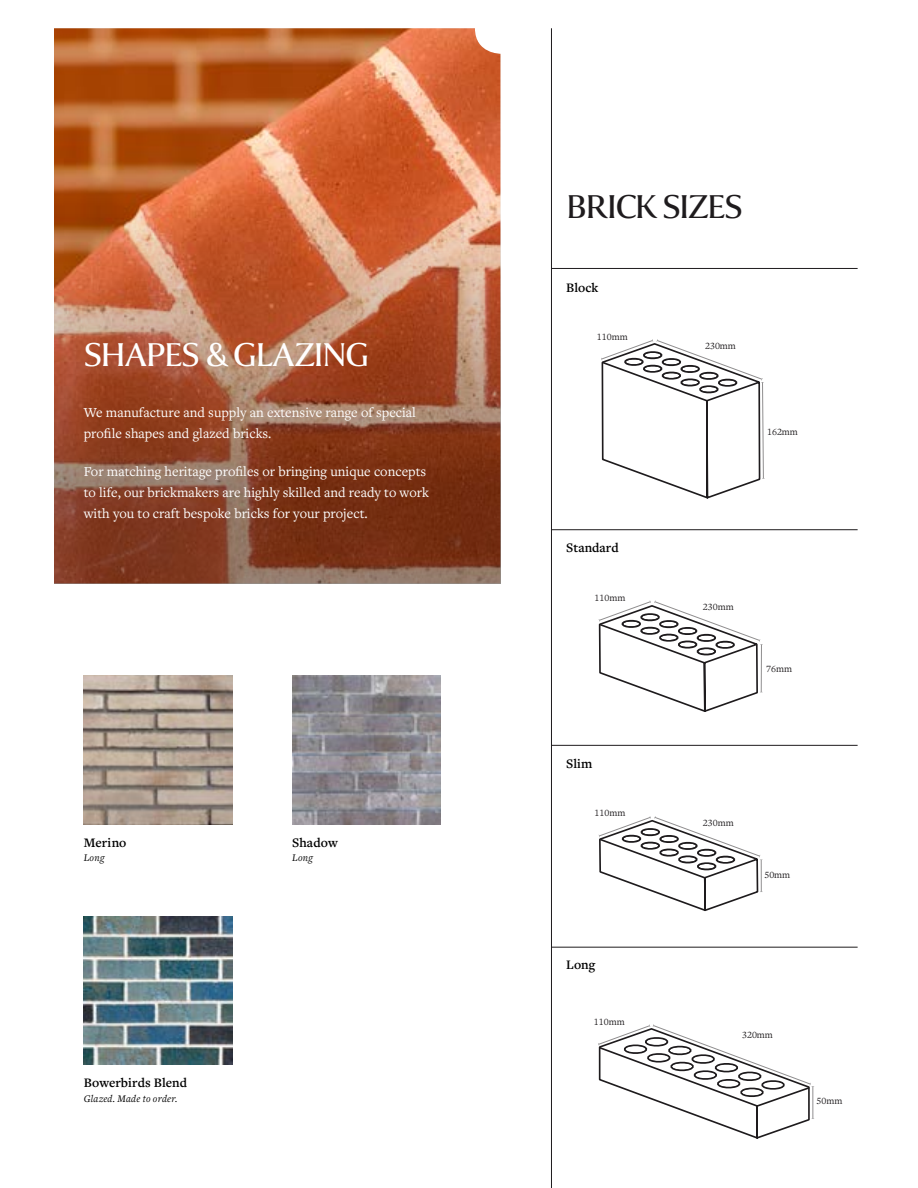
<style>
.page{position:relative;width:918px;height:1188px;background:#fff}
.page>*{position:absolute;margin:0;border:0;box-sizing:border-box;transform-origin:0 0}
.t1{font:36px "Collier";letter-spacing:-.04em;color:#fff}
.t2{font:36px "Collier";letter-spacing:-.04em;color:#1e1b1d}
.t3{font:14.25px/21px "Freight Text Pro";color:#fff}
.t4{font:600 13.5px "Freight Text Pro";color:#000}
.t5{font:italic 10.5px "Freight Text Pro";letter-spacing:.025em;color:#000}
.t6{font:9.9px "Freight Text Pro";color:#1e1b1d}
</style>
<div class="page">
<img style="left:54px;top:28px;width:446px;height:101px">
<hr style="left:551px;top:28px;width:1px;height:1160px;background:#1e1b1d">
<img style="left:84px;top:676px;width:148px;height:148px">
<img style="left:292px;top:676px;width:149px;height:148px">
<img style="left:84px;top:916px;width:149px;height:149px">
<hr style="left:551px;top:268px;width:307px;height:1px;background:#1e1b1d">
<hr style="left:551px;top:529px;width:307px;height:1px;background:#1e1b1d">
<hr style="left:551px;top:745px;width:307px;height:1px;background:#1e1b1d">
<hr style="left:551px;top:947px;width:307px;height:1px;background:#1e1b1d">
<svg style="left:601px;top:339px;width:164px;height:160px"></svg>
<svg style="left:598px;top:600px;width:165px;height:112px"></svg>
<svg style="left:598px;top:816px;width:165px;height:95px"></svg>
<svg style="left:598px;top:1024px;width:216px;height:115px"></svg>
<img style="left:54px;top:129px;width:446px;height:455px">
<h1 class="t1" style="left:84px;top:334px;width:287px">SHAPES &amp; GLAZING</h1>
<p class="t3" style="left:84px;top:402px;width:334px">We manufacture and supply an extensive range of special profile shapes and glazed bricks.</p>
<p class="t3" style="left:84px;top:461px;width:347px">For matching heritage profiles or bringing unique concepts to life, our brickmakers are highly skilled and ready to work with you to craft bespoke bricks for your project.</p>
<p class="t4" style="left:84px;top:833px;width:44px">Merino</p>
<p class="t5" style="left:84px;top:851px;width:22px">Long</p>
<p class="t4" style="left:84px;top:1074px;width:105px">Bowerbirds Blend</p>
<p class="t5" style="left:84px;top:1092px;width:95px">Glazed. Made to order.</p>
<p class="t4" style="left:292px;top:833px;width:47px">Shadow</p>
<p class="t5" style="left:292px;top:851px;width:22px">Long</p>
<h1 class="t2" style="left:566px;top:185px;width:178px">BRICK SIZES</h1>
<p class="t4" style="left:566px;top:279px;width:34px">Block</p>
<p class="t6" style="left:597px;top:330px;width:32px">110mm</p>
<p class="t6" style="left:705px;top:339px;width:32px">230mm</p>
<p class="t6" style="left:767px;top:426px;width:32px">162mm</p>
<p class="t4" style="left:566px;top:538px;width:54px">Standard</p>
<p class="t6" style="left:595px;top:591px;width:32px">110mm</p>
<p class="t4" style="left:566px;top:754px;width:28px">Slim</p>
<p class="t6" style="left:595px;top:807px;width:32px">110mm</p>
<p class="t4" style="left:566px;top:956px;width:31px">Long</p>
<p class="t6" style="left:594px;top:1015px;width:32px">110mm</p>
<p class="t6" style="left:703px;top:601px;width:32px">230mm</p>
<p class="t6" style="left:766px;top:663px;width:27px">76mm</p>
<p class="t6" style="left:703px;top:816px;width:32px">230mm</p>
<p class="t6" style="left:764px;top:868px;width:27px">50mm</p>
<p class="t6" style="left:742px;top:1028px;width:32px">320mm</p>
<p class="t6" style="left:817px;top:1095px;width:27px">50mm</p>
</div>
